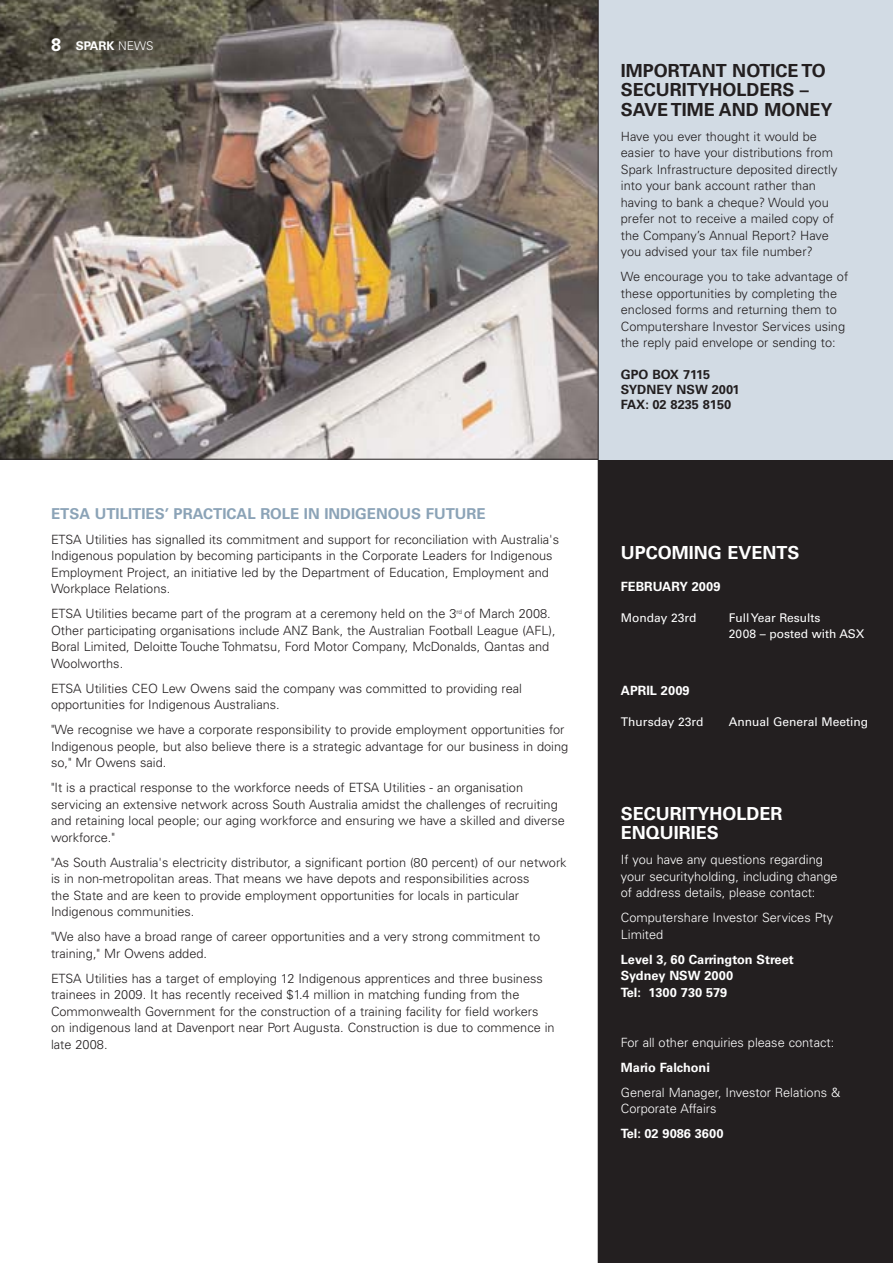
<style>
.page{position:relative;width:893px;height:1263px;background:#fff}
.page>*{position:absolute;margin:0;border:0;box-sizing:border-box;transform-origin:0 0}
.t1{font:700 18px/19.5px "Univers";color:#231f20}
.t2{font:700 18px/19.5px "Univers";color:#fff}
.t3{font:700 15px "Univers";color:#8ba3b7}
.t4{font:300 12.75px/16.5px "Univers";color:#231f20}
.t5{font:300 12.75px/16.5px "Univers";color:#fff}
.t6{font:700 12.75px/16.5px "Univers";color:#fff}
.t7{font:700 12.75px/15px "Univers";color:#231f20}
.t8{font:12px/15.8px "Univers";color:#fff}
.t9{font:700 12px "Univers";color:#fff}
.s1{font-size:18px}
.s2{font-weight:300}
</style>
<div class="page">
<img style="left:0;top:0;width:598px;height:459px">
<div style="left:598px;top:459px;width:295px;height:804px;background:#231f20"></div>
<hr style="left:0;top:459px;width:893px;height:1px;background:#231f20">
<div style="left:598px;top:0;width:295px;height:459px;background:#d2dbe4"></div>
<hr style="left:598px;top:0;width:1px;height:1263px;background:#231f20">
<p class="t9" style="left:51px;top:41px;width:104px"><span class="s1">8</span> SPARK <span class="s2">NEWS</span></p>
<p class="t3" style="left:51px;top:508px;width:436px">ETSA UTILITIES’ PRACTICAL ROLE IN INDIGENOUS FUTURE</p>
<p class="t4" style="left:51px;top:532px;width:510px">ETSA Utilities has signalled its commitment and support for reconciliation with Australia's Indigenous population by becoming participants in the Corporate Leaders for Indigenous Employment Project, an initiative led by the Department of Education, Employment and Workplace Relations.</p>
<p class="t4" style="left:51px;top:607px;width:506px">ETSA Utilities became part of the program at a ceremony held on the 3<sup>rd</sup> of March 2008.<br>Other participating organisations include ANZ Bank, the Australian Football League (AFL), Boral Limited, Deloitte Touche Tohmatsu, Ford Motor Company, McDonalds, Qantas and Woolworths.</p>
<p class="t4" style="left:51px;top:681px;width:472px">ETSA Utilities CEO Lew Owens said the company was committed to providing real opportunities for Indigenous Australians.</p>
<p class="t4" style="left:51px;top:723px;width:519px">"We recognise we have a corporate responsibility to provide employment opportunities for<br>Indigenous people, but also believe there is a strategic advantage for our business in doing so," Mr Owens said.</p>
<p class="t4" style="left:51px;top:781px;width:515px">"It is a practical response to the workforce needs of ETSA Utilities - an organisation servicing an extensive network across South Australia amidst the challenges of recruiting and retaining local people; our aging workforce and ensuring we have a skilled and diverse workforce."</p>
<p class="t4" style="left:51px;top:855px;width:517px">"As South Australia's electricity distributor, a significant portion (80 percent) of our network is in non-metropolitan areas. That means we have depots and responsibilities across<br>the State and are keen to provide employment opportunities for locals in particular Indigenous communities.</p>
<p class="t4" style="left:51px;top:930px;width:491px">"We also have a broad range of career opportunities and a very strong commitment to training," Mr Owens added.</p>
<p class="t4" style="left:51px;top:971px;width:505px">ETSA Utilities has a target of employing 12 Indigenous apprentices and three business trainees in 2009. It has recently received $1.4 million in matching funding from the Commonwealth Government for the construction of a training facility for field workers on indigenous land at Davenport near Port Augusta. Construction is due to commence in late 2008.</p>
<h1 class="t1" style="left:621px;top:62px;width:213px">IMPORTANT NOTICE TO<br>SECURITYHOLDERS –<br>SAVE TIME AND MONEY</h1>
<p class="t4" style="left:621px;top:129px;width:218px">Have you ever thought it would be easier to have your distributions from Spark Infrastructure deposited directly into your bank account rather than having to bank a cheque? Would you prefer not to receive a mailed copy of the Company’s Annual Report? Have you advised your tax file number?</p>
<p class="t4" style="left:621px;top:270px;width:229px">We encourage you to take advantage of these opportunities by completing the enclosed forms and returning them to Computershare Investor Services using the reply paid envelope or sending to:</p>
<p class="t7" style="left:621px;top:368px;width:120px">GPO BOX 7115<br>SYDNEY NSW 2001<br>FAX: 02 8235 8150</p>
<h1 class="t2" style="left:621px;top:544px;width:180px">UPCOMING EVENTS</h1>
<p class="t6" style="left:621px;top:579px;width:101px">FEBRUARY 2009</p>
<p class="t8" style="left:621px;top:611px;width:77px">Monday 23rd</p>
<p class="t8" style="left:729px;top:611px;width:137px">Full Year Results<br>2008 – posted with ASX</p>
<p class="t6" style="left:621px;top:683px;width:70px">APRIL 2009</p>
<p class="t8" style="left:621px;top:715px;width:84px">Thursday 23rd</p>
<p class="t8" style="left:729px;top:715px;width:141px">Annual General Meeting</p>
<h1 class="t2" style="left:621px;top:805px;width:163px">SECURITYHOLDER<br>ENQUIRIES</h1>
<p class="t5" style="left:621px;top:853px;width:218px">If you have any questions regarding your securityholding, including change of address details, please contact:</p>
<p class="t5" style="left:621px;top:911px;width:214px">Computershare Investor Services Pty<br>Limited</p>
<p class="t6" style="left:621px;top:952px;width:174px">Level 3, 60 Carrington Street<br>Sydney NSW 2000<br>Tel: 1300 730 579</p>
<p class="t5" style="left:621px;top:1035px;width:215px">For all other enquiries please contact:</p>
<p class="t6" style="left:621px;top:1060px;width:91px">Mario Falchoni</p>
<p class="t5" style="left:621px;top:1085px;width:221px">General Manager, Investor Relations &amp;<br>Corporate Affairs</p>
<p class="t6" style="left:621px;top:1127px;width:104px">Tel: 02 9086 3600</p>
</div>
